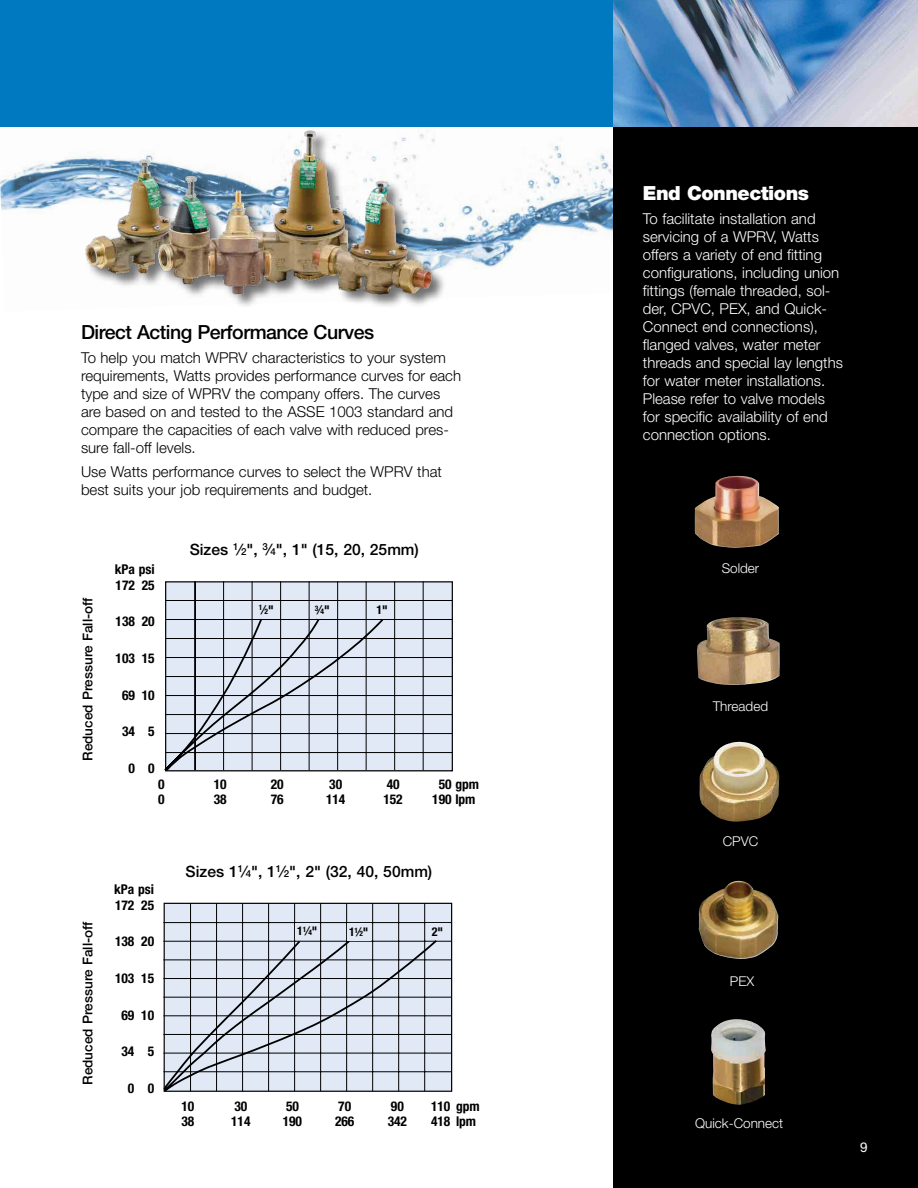
<style>
.page{position:relative;width:918px;height:1188px;background:#fff}
.page>*{position:absolute;margin:0;border:0;box-sizing:border-box;transform-origin:0 0}
.t1{font:500 19.5px "Helvetica Neue LT Std";letter-spacing:-.025em;color:#000}
.t2{font:900 19.5px "Helvetica Neue LT Std";letter-spacing:-.025em;color:#fff}
.t3{font:500 15.6px "Helvetica Neue LT Std";color:#000}
.t4{font:300 15px/18px "Helvetica Neue LT Std";color:#000}
.t5{font:300 15px/18px "Helvetica Neue LT Std";color:#fff}
.t6{font:700 condensed 13.5px/15.6px "Helvetica Neue LT Std";letter-spacing:-.005em;color:#000}
.t7{font:500 13.5px "Helvetica Neue LT Std";color:#000}
.t8{font:300 13.5px "Helvetica Neue LT Std";color:#fff}
.t9{font:13.5px "Helvetica Neue LT Std";color:#fff}
.t10{font:700 condensed 12.15px "Helvetica Neue LT Std";color:#000}
.t11{font:700 condensed 12px "Helvetica Neue LT Std";color:#000}
.t12{font:700 condensed 7.5px "Helvetica Neue LT Std";color:#000}
.t13{font:700 condensed 7.35px "Helvetica Neue LT Std";color:#000}
.s1{font-size:9.75px}
.s2{font-size:12.15px}
.s3{font-size:12px}
.s4{font-size:7.35px}
</style>
<div class="page">
<div style="left:165px;top:581px;width:288px;height:190px;background:#e1e9f6"></div>
<div style="left:165px;top:903px;width:285px;height:188px;background:#e1e9f6"></div>
<img style="left:0;top:126px;width:614px;height:186px">
<div style="left:0;top:0;width:614px;height:126px;background:#0079c1"></div>
<div style="left:614px;top:0;width:304px;height:1188px;background:#000"></div>
<div style="left:165px;top:581px;width:288px;height:190px;border:1px solid #000"></div>
<hr style="left:166px;top:600px;width:286px;height:1px;background:#000">
<hr style="left:166px;top:619px;width:286px;height:1px;background:#000">
<hr style="left:166px;top:638px;width:286px;height:1px;background:#000">
<hr style="left:166px;top:657px;width:286px;height:1px;background:#000">
<hr style="left:166px;top:676px;width:286px;height:1px;background:#000">
<hr style="left:166px;top:695px;width:286px;height:1px;background:#000">
<hr style="left:166px;top:714px;width:286px;height:1px;background:#000">
<hr style="left:166px;top:733px;width:286px;height:1px;background:#000">
<hr style="left:166px;top:752px;width:286px;height:1px;background:#000">
<hr style="left:423px;top:581px;width:1px;height:189px;background:#000">
<hr style="left:394px;top:581px;width:1px;height:189px;background:#000">
<hr style="left:366px;top:581px;width:1px;height:189px;background:#000">
<hr style="left:337px;top:581px;width:1px;height:189px;background:#000">
<hr style="left:309px;top:581px;width:1px;height:189px;background:#000">
<hr style="left:280px;top:581px;width:1px;height:189px;background:#000">
<hr style="left:252px;top:581px;width:1px;height:189px;background:#000">
<hr style="left:223px;top:581px;width:1px;height:189px;background:#000">
<hr style="left:195px;top:581px;width:1px;height:189px;background:#000">
<svg style="left:164px;top:611px;width:225px;height:161px"></svg>
<div style="left:255px;top:601px;width:23px;height:17px;background:#e1e9f6"></div>
<div style="left:311px;top:602px;width:22px;height:16px;background:#e1e9f6"></div>
<div style="left:374px;top:601px;width:17px;height:17px;background:#e1e9f6"></div>
<hr style="left:163px;top:922px;width:288px;height:1px;background:#000">
<hr style="left:163px;top:941px;width:288px;height:1px;background:#000">
<hr style="left:163px;top:960px;width:288px;height:1px;background:#000">
<hr style="left:163px;top:978px;width:288px;height:1px;background:#000">
<hr style="left:163px;top:997px;width:288px;height:1px;background:#000">
<hr style="left:163px;top:1016px;width:288px;height:1px;background:#000">
<hr style="left:163px;top:1034px;width:288px;height:1px;background:#000">
<hr style="left:163px;top:1053px;width:288px;height:1px;background:#000">
<hr style="left:163px;top:1071px;width:288px;height:1px;background:#000">
<hr style="left:424px;top:903px;width:1px;height:188px;background:#000">
<hr style="left:398px;top:903px;width:1px;height:188px;background:#000">
<hr style="left:372px;top:903px;width:1px;height:188px;background:#000">
<hr style="left:346px;top:903px;width:1px;height:188px;background:#000">
<hr style="left:320px;top:903px;width:1px;height:188px;background:#000">
<hr style="left:294px;top:903px;width:1px;height:188px;background:#000">
<hr style="left:268px;top:903px;width:1px;height:188px;background:#000">
<hr style="left:242px;top:903px;width:1px;height:188px;background:#000">
<hr style="left:216px;top:903px;width:1px;height:188px;background:#000">
<hr style="left:190px;top:903px;width:1px;height:188px;background:#000">
<svg style="left:163px;top:932px;width:277px;height:160px"></svg>
<div style="left:426px;top:923px;width:23px;height:17px;background:#e1e9f6"></div>
<div style="left:347px;top:923px;width:24px;height:18px;background:#e1e9f6"></div>
<div style="left:295px;top:923px;width:24px;height:17px;background:#e1e9f6"></div>
<img style="left:700px;top:742px;width:77px;height:80px">
<img style="left:702px;top:881px;width:36px;height:22px">
<img style="left:711px;top:1019px;width:55px;height:86px">
<img style="left:695px;top:476px;width:84px;height:72px">
<img style="left:697px;top:617px;width:83px;height:68px">
<img style="left:80px;top:126px;width:382px;height:186px">
<img style="left:614px;top:0;width:304px;height:126px">
<h1 class="t1" style="left:81px;top:320px;width:295px">Direct Acting Performance Curves</h1>
<p class="t4" style="left:81px;top:349px;width:382px">To help you match WPRV characteristics to your system requirements, Watts provides performance curves for each type and size of WPRV the company offers. The curves are based on and tested to the ASSE 1003 standard and compare the capacities of each valve with reduced pres&shy;sure fall-off levels.</p>
<p class="t4" style="left:81px;top:462px;width:363px">Use Watts performance curves to select the WPRV that best suits your job requirements and budget.</p>
<p class="t3" style="left:190px;top:540px;width:231px">Sizes <sup>1</sup>⁄<span class="s1">2</span>", <sup>3</sup>⁄<span class="s1">4</span>", 1" (15, 20, 25mm)</p>
<p class="t6" style="left:115px;top:561px;width:41px">kPa psi<br>172 25</p>
<p class="t6" style="left:116px;top:614px;width:41px">138 20</p>
<p class="t6" style="left:116px;top:650px;width:41px">103 15</p>
<p class="t6" style="left:122px;top:687px;width:34px">69 10</p>
<p class="t6" style="left:122px;top:724px;width:34px">34 5</p>
<p class="t6" style="left:128px;top:760px;width:28px">0 0</p>
<p class="t7" style="left:80px;top:761px;width:165px;rotate:-90deg">Reduced Pressure Fall-off</p>
<p class="t12" style="left:259px;top:605px;width:16px">1<span class="s2">⁄</span>2<span class="s2">"</span></p>
<p class="t12" style="left:315px;top:605px;width:16px">3<span class="s2">⁄</span>4<span class="s2">"</span></p>
<p class="t10" style="left:376px;top:602px;width:13px">1"</p>
<p class="t6" style="left:158px;top:776px;width:8px">0</p>
<p class="t6" style="left:214px;top:776px;width:14px">10</p>
<p class="t6" style="left:271px;top:776px;width:14px">20</p>
<p class="t6" style="left:329px;top:776px;width:14px">30</p>
<p class="t6" style="left:387px;top:776px;width:14px">40</p>
<p class="t6" style="left:439px;top:776px;width:42px">50 gpm</p>
<p class="t6" style="left:158px;top:792px;width:8px">0</p>
<p class="t6" style="left:214px;top:792px;width:14px">38</p>
<p class="t6" style="left:271px;top:792px;width:14px">76</p>
<p class="t6" style="left:326px;top:792px;width:21px">114</p>
<p class="t6" style="left:383px;top:792px;width:21px">152</p>
<p class="t6" style="left:432px;top:792px;width:45px">190 lpm</p>
<p class="t7" style="left:80px;top:1085px;width:165px;rotate:-90deg">Reduced Pressure Fall-off</p>
<p class="t6" style="left:114px;top:881px;width:41px">kPa psi<br>172 25</p>
<p class="t6" style="left:115px;top:934px;width:41px">138 20</p>
<p class="t6" style="left:115px;top:970px;width:41px">103 15</p>
<p class="t6" style="left:121px;top:1007px;width:34px">69 10</p>
<p class="t6" style="left:121px;top:1043px;width:34px">34 5</p>
<p class="t6" style="left:128px;top:1080px;width:28px">0 0</p>
<p class="t3" style="left:186px;top:862px;width:248px">Sizes 1<sup>1</sup>⁄<span class="s1">4</span>", 1<sup>1</sup>⁄<span class="s1">2</span>", 2" (32, 40, 50mm)</p>
<p class="t11" style="left:297px;top:924px;width:7px">1</p>
<p class="t13" style="left:303px;top:927px;width:16px">1<span class="s3">⁄</span>4<span class="s3">"</span></p>
<p class="t11" style="left:349px;top:925px;width:21px">1 ⁄<span class="s4">2</span>"</p>
<p class="t10" style="left:432px;top:924px;width:13px">2"</p>
<p class="t13" style="left:355px;top:926px;width:5px">1</p>
<p class="t6" style="left:181px;top:1098px;width:14px">10</p>
<p class="t6" style="left:234px;top:1098px;width:14px">30</p>
<p class="t6" style="left:286px;top:1098px;width:14px">50</p>
<p class="t6" style="left:338px;top:1098px;width:14px">70</p>
<p class="t6" style="left:391px;top:1098px;width:14px">90</p>
<p class="t6" style="left:431px;top:1098px;width:50px">110 gpm</p>
<p class="t6" style="left:181px;top:1114px;width:14px">38</p>
<p class="t6" style="left:231px;top:1114px;width:21px">114</p>
<p class="t6" style="left:283px;top:1114px;width:21px">190</p>
<p class="t6" style="left:335px;top:1114px;width:21px">266</p>
<p class="t6" style="left:388px;top:1114px;width:21px">342</p>
<p class="t6" style="left:431px;top:1114px;width:47px">418 lpm</p>
<h1 class="t2" style="left:643px;top:181px;width:168px">End Connections</h1>
<p class="t5" style="left:643px;top:210px;width:202px">To facilitate installation and servicing of a WPRV, Watts offers a variety of end fitting configurations, including union fittings (female threaded, sol&shy;der, CPVC, PEX, and Quick-<br>Connect end connections), flanged valves, water meter threads and special lay lengths for water meter installations.<br>Please refer to valve models for specific availability of end connection options.</p>
<p class="t8" style="left:722px;top:560px;width:39px">Solder</p>
<p class="t8" style="left:713px;top:698px;width:57px">Threaded</p>
<p class="t8" style="left:723px;top:833px;width:37px">CPVC</p>
<p class="t8" style="left:730px;top:972px;width:26px">PEX</p>
<p class="t8" style="left:695px;top:1115px;width:90px">Quick-Connect</p>
<p class="t9" style="left:860px;top:1139px;width:9px">9</p>
</div>
